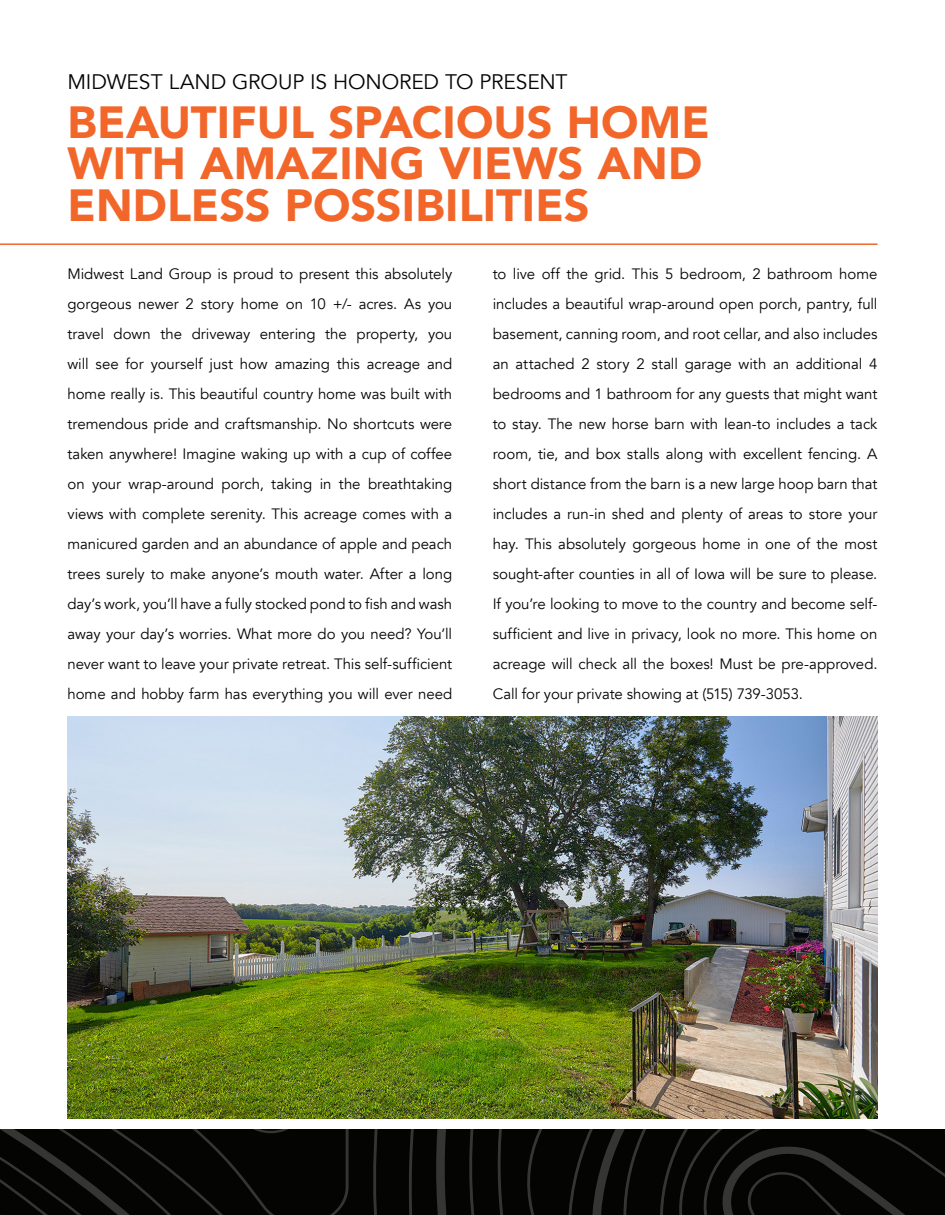
<style>
.page{position:relative;width:945px;height:1215px;background:#fff}
.page>*{position:absolute;margin:0;border:0;box-sizing:border-box;transform-origin:0 0}
.t1{font:900 45px/41.5px "Avenir";color:#f2662a}
.t2{font:21px "Avenir";letter-spacing:-.005em;color:#040503}
.t3{font:15px/30px "Avenir";letter-spacing:-.005em;color:#040503;text-align:justify}
</style>
<div class="page">
<hr style="left:0;top:243px;width:878px;height:2px;background:#f2662a">
<svg style="left:0;top:1130px;width:945px;height:85px;background:#090a08"></svg>
<img style="left:68px;top:717px;width:810px;height:401px">
<p class="t2" style="left:68px;top:69px;width:502px">MIDWEST LAND GROUP IS HONORED TO PRESENT</p>
<p class="t1" style="left:68px;top:100px;width:644px">BEAUTIFUL SPACIOUS HOME<br>WITH AMAZING VIEWS AND<br>ENDLESS POSSIBILITIES</p>
<p class="t3" style="left:68px;top:259px;width:386px">Midwest Land Group is proud to present this absolutely gorgeous newer 2 story home on 10 +/- acres. As you travel down the driveway entering the property, you will see for yourself just how amazing this acreage and home really is. This beautiful country home was built with tremendous pride and craftsmanship. No shortcuts were taken anywhere! Imagine waking up with a cup of coffee on your wrap-around porch, taking in the breathtaking views with complete serenity. This acreage comes with a manicured garden and an abundance of apple and peach trees surely to make anyone’s mouth water. After a long day’s work, you’ll have a fully stocked pond to fish and wash away your day’s worries. What more do you need? You’ll never want to leave your private retreat. This self-sufficient home and hobby farm has everything you will ever need</p>
<p class="t3" style="left:493px;top:259px;width:386px">to live off the grid. This 5 bedroom, 2 bathroom home includes a beautiful wrap-around open porch, pantry, full basement, canning room, and root cellar, and also includes an attached 2 story 2 stall garage with an additional 4 bedrooms and 1 bathroom for any guests that might want to stay. The new horse barn with lean-to includes a tack room, tie, and box stalls along with excellent fencing. A short distance from the barn is a new large hoop barn that includes a run-in shed and plenty of areas to store your hay. This absolutely gorgeous home in one of the most sought-after counties in all of Iowa will be sure to please.<br>If you’re looking to move to the country and become self&shy;sufficient and live in privacy, look no more. This home on acreage will check all the boxes! Must be pre-approved.<br>Call for your private showing at (515) 739-3053.</p>
</div>
